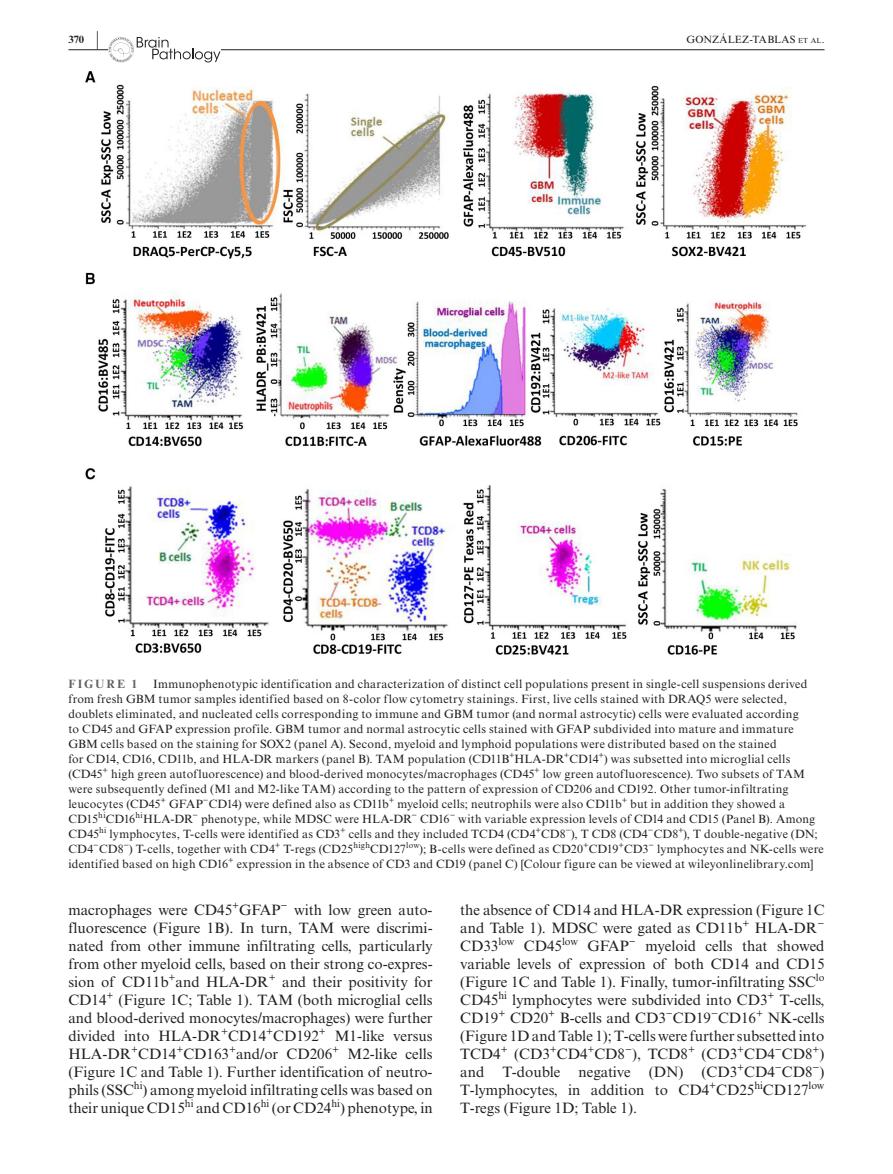
<style>
.page{position:relative;width:893px;height:1174px;background:#fff}
.page>*{position:absolute;margin:0;border:0;box-sizing:border-box;transform-origin:0 0}
.t1{font:15px/18px "Times New Roman MT Std";color:#231f20;text-align:justify}
.t2{font:12px/15px "Times New Roman MT Std";letter-spacing:.02em;color:#231f20}
.t3{font:700 12px "Times New Roman MT Std";letter-spacing:.175em;color:#636366}
.t4{font:10.5px "Times New Roman MT Std";color:#231f20}
.t5{font:10.5px "Times New Roman MT Std";letter-spacing:.015em;color:#231f20}
.t6{font:700 10.5px "Times New Roman MT Std";color:#231f20}
.t7{font:8.4px "Times New Roman MT Std";color:#231f20}
.s1{font-size:20.25px}
.s2{font-size:7.35px}
</style>
<div class="page">
<hr style="left:68px;top:49px;width:756px;height:1px;background:#231f20">
<svg style="left:108px;top:37px;width:112px;height:25px"></svg>
<img style="left:85px;top:71px;width:722px;height:584px">
<p class="t6" style="left:68px;top:33px;width:31px">370 <span class="s1">|</span></p>
<p class="t5" style="left:686px;top:33px;width:140px">GONZÁLEZ-TABLAS <span class="s2">et al</span> .</p>
<p class="t2" style="left:68px;top:676px;width:740px;text-indent:85px">Immunophenotypic identification and characterization of distinct cell populations present in single-cell suspensions derived from fresh GBM tumor samples identified based on 8-color flow cytometry stainings. First, live cells stained with DRAQ5 were selected, doublets eliminated, and nucleated cells corresponding to immune and GBM tumor (and normal astrocytic) cells were evaluated according to CD45 and GFAP expression profile. GBM tumor and normal astrocytic cells stained with GFAP subdivided into mature and immature GBM cells based on the staining for SOX2 (panel A). Second, myeloid and lymphoid populations were distributed based on the stained<br>for CD14, CD16, CD11b, and HLA-DR markers (panel B). TAM population (CD11B HLA-DR CD14 ) was subsetted into microglial cells</p>
<p class="t3" style="left:68px;top:676px;width:71px">FIGURE 1</p>
<p class="t7" style="left:509px;top:750px;width:7px">+</p>
<p class="t7" style="left:564px;top:750px;width:7px">+</p>
<p class="t7" style="left:598px;top:750px;width:7px">+</p>
<p class="t2" style="left:68px;top:766px;width:36px">(CD45</p>
<p class="t7" style="left:102px;top:765px;width:7px">+</p>
<p class="t2" style="left:111px;top:766px;width:425px">high green autofluorescence) and blood-derived monocytes/macrophages (CD45</p>
<p class="t7" style="left:534px;top:765px;width:7px">+</p>
<p class="t2" style="left:68px;top:766px;width:757px;text-indent:474px">low green autofluorescence). Two subsets of TAM were subsequently defined (M1 and M2-like TAM) according to the pattern of expression of CD206 and CD192. Other tumor-infiltrating leucocytes (CD45<sup>+</sup> GFAP<sup>−</sup>CD14) were defined also as CD11b<sup>+</sup> myeloid cells; neutrophils were also CD11b<sup>+</sup> but in addition they showed a CD15<sup>hi</sup>CD16<sup>hi</sup>HLA-DR<sup>−</sup> phenotype, while MDSC were HLA-DR<sup>−</sup> CD16<sup>−</sup> with variable expression levels of CD14 and CD15 (Panel B). Among CD45<sup>hi</sup> lymphocytes, T-cells were identified as CD3<sup>+</sup> cells and they included TCD4 (CD4<sup>+</sup>CD8<sup>−</sup>), T CD8 (CD4<sup>−</sup>CD8<sup>+</sup>), T double-negative (DN; CD4<sup>−</sup>CD8<sup>−</sup>) T-cells, together with CD4<sup>+</sup> T-regs (CD25<sup>high</sup>CD127<sup>low</sup>); B-cells were defined as CD20<sup>+</sup>CD19<sup>+</sup>CD3<sup>−</sup> lymphocytes and NK-cells were identified based on high CD16<sup>+</sup> expression in the absence of CD3 and CD19 (panel C) [Colour figure can be viewed at wileyonlinelibrary.com]</p>
<p class="t1" style="left:68px;top:901px;width:165px">macrophages were CD45</p>
<p class="t4" style="left:232px;top:899px;width:9px">+</p>
<p class="t1" style="left:239px;top:901px;width:43px">GFAP</p>
<p class="t1" style="left:68px;top:901px;width:366px;text-indent:226px">with low green auto&shy;fluorescence (Figure 1B). In turn, TAM were discrimi&shy;nated from other immune infiltrating cells, particularly from other myeloid cells, based on their strong co-expres&shy;sion of CD11b</p>
<p class="t4" style="left:169px;top:971px;width:9px">+</p>
<p class="t1" style="left:176px;top:973px;width:95px">and HLA-DR</p>
<p class="t4" style="left:269px;top:971px;width:9px">+</p>
<p class="t1" style="left:282px;top:973px;width:152px">and their positivity for</p>
<p class="t1" style="left:68px;top:991px;width:40px">CD14</p>
<p class="t4" style="left:107px;top:989px;width:9px">+</p>
<p class="t1" style="left:68px;top:991px;width:366px;text-indent:50px">(Figure 1C; Table 1). TAM (both microglial cells and blood-derived monocytes/macrophages) were further divided into HLA-DR</p>
<p class="t4" style="left:221px;top:1025px;width:9px">+</p>
<p class="t1" style="left:228px;top:1027px;width:40px">CD14</p>
<p class="t4" style="left:266px;top:1025px;width:9px">+</p>
<p class="t1" style="left:273px;top:1027px;width:47px">CD192</p>
<p class="t4" style="left:319px;top:1025px;width:9px">+</p>
<p class="t1" style="left:335px;top:1027px;width:100px">M1-like versus</p>
<p class="t1" style="left:68px;top:1045px;width:64px">HLA-DR</p>
<p class="t4" style="left:131px;top:1043px;width:9px">+</p>
<p class="t1" style="left:138px;top:1045px;width:40px">CD14</p>
<p class="t4" style="left:176px;top:1043px;width:9px">+</p>
<p class="t1" style="left:183px;top:1045px;width:47px">CD163</p>
<p class="t4" style="left:229px;top:1043px;width:9px">+</p>
<p class="t1" style="left:236px;top:1045px;width:98px">and/or CD206</p>
<p class="t4" style="left:332px;top:1043px;width:9px">+</p>
<p class="t1" style="left:68px;top:1045px;width:366px;text-indent:279px">M2-like cells (Figure 1C and Table 1). Further identification of neutro&shy;phils (SSC<sup>hi</sup>) among myeloid infiltrating cells was based on their unique CD15</p>
<p class="t4" style="left:185px;top:1097px;width:10px">hi</p>
<p class="t1" style="left:196px;top:1099px;width:66px">and CD16</p>
<p class="t4" style="left:261px;top:1097px;width:10px">hi</p>
<p class="t1" style="left:272px;top:1099px;width:61px">(or CD24</p>
<p class="t4" style="left:331px;top:1097px;width:10px">hi</p>
<p class="t1" style="left:340px;top:1099px;width:94px">) phenotype, in</p>
<p class="t1" style="left:460px;top:901px;width:366px">the absence of CD14 and HLA-DR expression (Figure 1C and Table 1). MDSC were gated as CD11b</p>
<p class="t4" style="left:742px;top:917px;width:9px">+</p>
<p class="t1" style="left:755px;top:919px;width:64px">HLA-DR</p>
<p class="t1" style="left:460px;top:937px;width:40px">CD33</p>
<p class="t4" style="left:498px;top:935px;width:17px">low</p>
<p class="t1" style="left:524px;top:937px;width:40px">CD45</p>
<p class="t4" style="left:562px;top:935px;width:17px">low</p>
<p class="t1" style="left:587px;top:937px;width:43px">GFAP</p>
<p class="t1" style="left:460px;top:937px;width:366px;text-indent:185px">myeloid cells that showed variable levels of expression of both CD14 and CD15 (Figure 1C and Table 1). Finally, tumor-infiltrating SSC</p>
<p class="t4" style="left:816px;top:971px;width:10px">lo</p>
<p class="t1" style="left:460px;top:991px;width:40px">CD45</p>
<p class="t4" style="left:498px;top:989px;width:10px">hi</p>
<p class="t1" style="left:512px;top:991px;width:257px">lymphocytes were subdivided into CD3</p>
<p class="t4" style="left:767px;top:989px;width:9px">+</p>
<p class="t1" style="left:780px;top:991px;width:46px">T-cells,</p>
<p class="t1" style="left:460px;top:1009px;width:40px">CD19</p>
<p class="t4" style="left:498px;top:1007px;width:9px">+</p>
<p class="t1" style="left:510px;top:1009px;width:40px">CD20</p>
<p class="t4" style="left:548px;top:1007px;width:9px">+</p>
<p class="t1" style="left:560px;top:1009px;width:108px">B-cells and CD3</p>
<p class="t1" style="left:673px;top:1009px;width:40px">CD19</p>
<p class="t1" style="left:718px;top:1009px;width:40px">CD16</p>
<p class="t4" style="left:756px;top:1007px;width:9px">+</p>
<p class="t1" style="left:460px;top:1009px;width:366px;text-indent:307px">NK-cells (Figure 1D and Table 1); T-cells were further subsetted into TCD4</p>
<p class="t4" style="left:501px;top:1043px;width:9px">+</p>
<p class="t1" style="left:514px;top:1045px;width:37px">(CD3</p>
<p class="t4" style="left:550px;top:1043px;width:9px">+</p>
<p class="t1" style="left:557px;top:1045px;width:32px">CD4</p>
<p class="t4" style="left:587px;top:1043px;width:9px">+</p>
<p class="t1" style="left:594px;top:1045px;width:32px">CD8</p>
<p class="t1" style="left:632px;top:1045px;width:57px">), TCD8</p>
<p class="t4" style="left:688px;top:1043px;width:9px">+</p>
<p class="t1" style="left:702px;top:1045px;width:37px">(CD3</p>
<p class="t4" style="left:737px;top:1043px;width:9px">+</p>
<p class="t1" style="left:744px;top:1045px;width:32px">CD4</p>
<p class="t1" style="left:782px;top:1045px;width:32px">CD8</p>
<p class="t4" style="left:812px;top:1043px;width:9px">+</p>
<p class="t1" style="left:819px;top:1045px;width:6px">)</p>
<p class="t1" style="left:460px;top:1063px;width:278px">and T-double negative (DN) (CD3</p>
<p class="t4" style="left:737px;top:1061px;width:9px">+</p>
<p class="t1" style="left:744px;top:1063px;width:32px">CD4</p>
<p class="t1" style="left:782px;top:1063px;width:32px">CD8</p>
<p class="t1" style="left:819px;top:1063px;width:6px">)</p>
<p class="t1" style="left:460px;top:1081px;width:296px">T-lymphocytes, in addition to CD4<sup>+</sup>CD25</p>
<p class="t4" style="left:754px;top:1079px;width:10px">hi</p>
<p class="t1" style="left:763px;top:1081px;width:47px">CD127</p>
<p class="t4" style="left:809px;top:1079px;width:17px">low</p>
<p class="t1" style="left:460px;top:1099px;width:178px">T-regs (Figure 1D; Table 1).</p>
</div>
